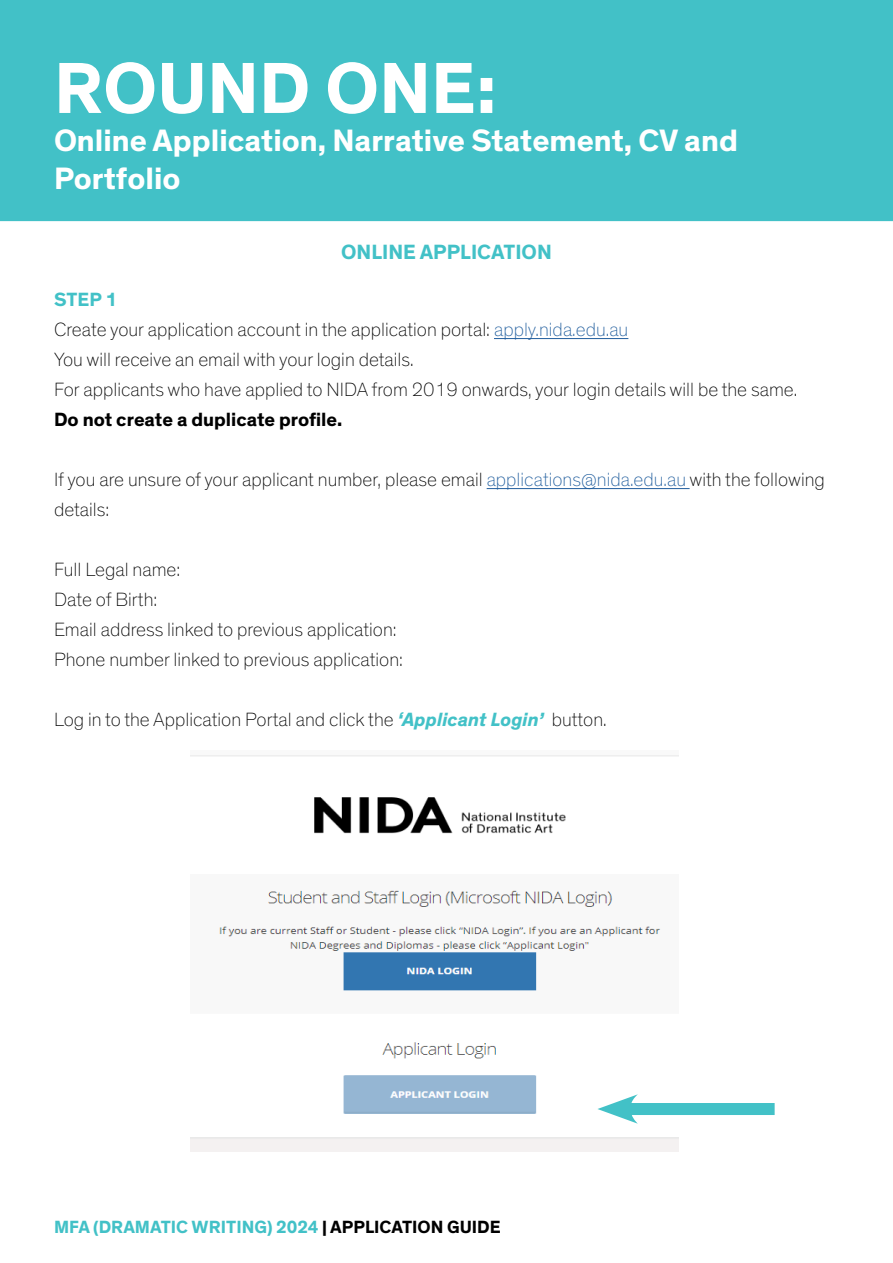
<style>
.page{position:relative;width:893px;height:1263px;background:#fff}
.page>*{position:absolute;margin:0;border:0;box-sizing:border-box;transform-origin:0 0}
.t1{font:700 73.5px "Theinhardt";color:#fff}
.t2{font:700 31.5px/37.8px "Theinhardt";color:#fff}
.t3{font:700 21px "Theinhardt";color:#42c1c7}
.t4{font:100 19.5px/30px "Theinhardt";color:#000}
.t5{font:100 19.5px "Theinhardt";color:#000101}
.t6{font:700 19.5px "Theinhardt";color:#000}
.t7{font:700 18px "Theinhardt";color:#42c1c7}
.s1{font-weight:700;color:#42c1c7}
.s2{color:#215e9e}
.s3{font-weight:700;font-style:italic;color:#42c1c7}
.s4{color:#000}
</style>
<div class="page">
<div style="left:1px;top:1px;width:891px;height:219px;background:#42c1c7"></div>
<div style="left:0;top:0;width:893px;height:221px;border:2px solid #42c1c7"></div>
<hr style="left:494px;top:338px;width:134px;height:1px;background:#215e9e">
<hr style="left:487px;top:488px;width:203px;height:1px;background:#215e9e">
<img style="left:190px;top:755px;width:489px;height:396px">
<div style="left:621px;top:1103px;width:154px;height:12px;background:#42c1c7"></div>
<svg style="left:597px;top:1094px;width:41px;height:30px"></svg>
<h1 class="t1" style="left:54px;top:43px;width:444px">ROUND ONE:</h1>
<h2 class="t2" style="left:54px;top:122px;width:685px">Online Application, Narrative Statement, CV and<br>Portfolio</h2>
<p class="t3" style="left:341px;top:239px;width:212px">ONLINE APPLICATION</p>
<p class="t4" style="left:54px;top:285px;width:745px"><span class="s1">STEP 1<br></span>Create your application account in the application portal: <span class="s2">apply.nida.edu.au<br></span>You will receive an email with your login details.<br>For applicants who have applied to NIDA from 2019 onwards, your login details will be the same.</p>
<p class="t6" style="left:54px;top:407px;width:290px">Do not create a duplicate profile.</p>
<p class="t4" style="left:54px;top:465px;width:772px">If you are unsure of your applicant number, please email <span class="s2">applications@nida.edu.au</span> with the following details:</p>
<p class="t4" style="left:54px;top:555px;width:351px">Full Legal name:<br>Date of Birth:<br>Email address linked to previous application:<br>Phone number linked to previous application:</p>
<p class="t5" style="left:54px;top:708px;width:554px">Log in to the Application Portal and click the <span class="s3">‘Applicant Login’</span> button.</p>
<p class="t7" style="left:54px;top:1216px;width:448px">MFA (DRAMATIC WRITING) 2024 <span class="s4">| APPLICATION GUIDE</span></p>
</div>
